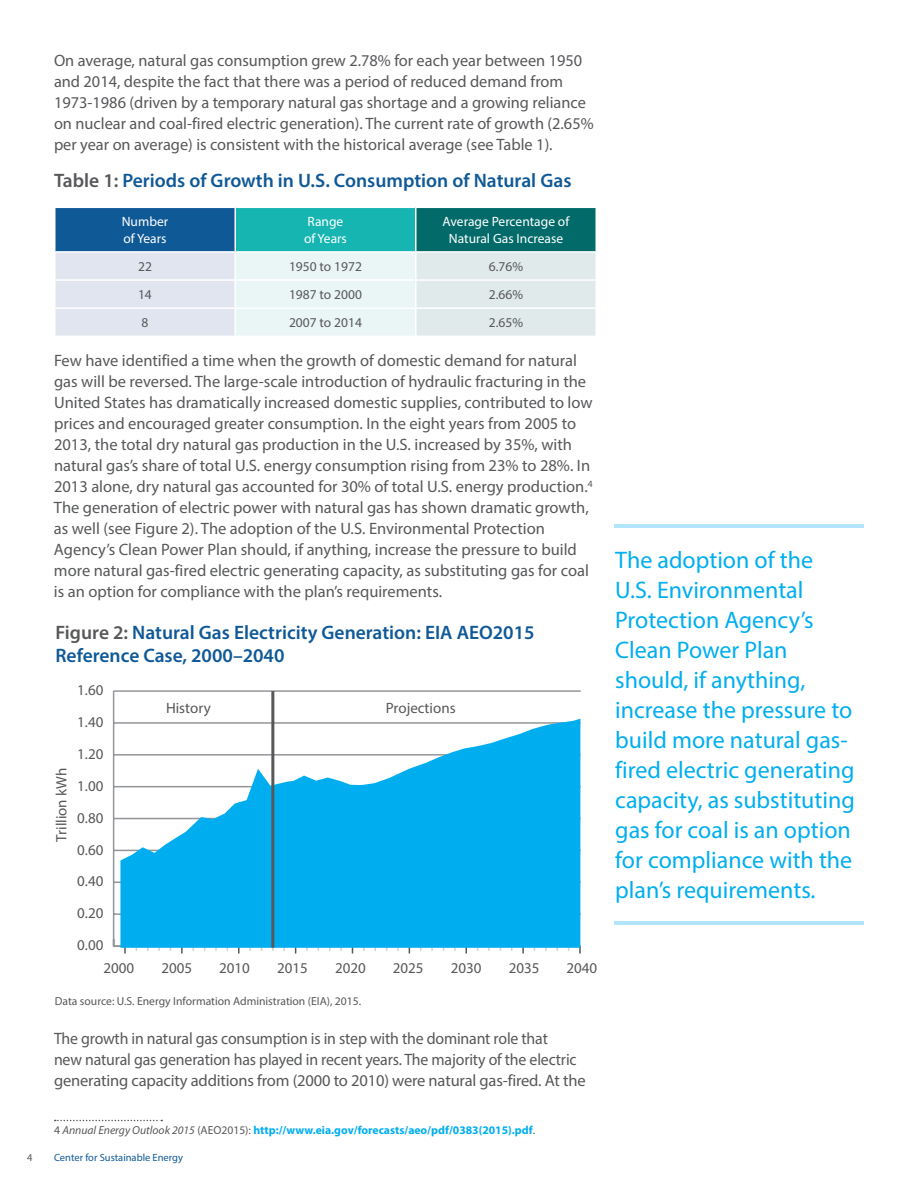
<style>
.page{position:relative;width:918px;height:1188px;background:#fff}
.page>*{position:absolute;margin:0;border:0;box-sizing:border-box;transform-origin:0 0}
.t1{font:24px/30px "Myriad Pro";color:#00aeef}
.t2{font:600 19.5px/22.5px "Myriad Pro";color:#105997}
.t3{font:16.5px/21px "Myriad Pro";color:#57585a}
.t4{font:16.5px/21px "Myriad Pro";color:#57585a;scale:.96 1}
.t5{font:15px/32px "Myriad Pro";color:#57585a;text-align:justify}
.t6{font:13.5px/16.5px "Myriad Pro";color:#fff}
.t7{font:13.5px "Myriad Pro";color:#57585a}
.t8{font:700 11.7px "Myriad Pro";color:#00aeef}
.t9{font:11.7px "Myriad Pro";color:#57585a}
.t10{font:10.5px "Myriad Pro";color:#105997}
.t11{font:10.5px "Myriad Pro";color:#57585a}
.s1{color:#57585a}
.s2{font-weight:400;color:#57585a}
.s3{font-weight:400;font-style:italic;color:#57585a}
</style>
<div class="page">
<svg style="left:55px;top:1120px;width:107px;height:1px"></svg>
<div style="left:55px;top:207px;width:180px;height:45px;background:#105997"></div>
<div style="left:235px;top:207px;width:181px;height:45px;background:#16b5b1"></div>
<div style="left:416px;top:207px;width:180px;height:45px;background:#026b69"></div>
<hr style="left:54px;top:207px;width:181px;height:1px;background:#fff">
<hr style="left:54px;top:208px;width:2px;height:43px;background:#fff">
<hr style="left:235px;top:207px;width:181px;height:1px;background:#fff">
<hr style="left:234px;top:208px;width:2px;height:43px;background:#fff">
<hr style="left:416px;top:207px;width:181px;height:1px;background:#fff">
<hr style="left:415px;top:208px;width:2px;height:43px;background:#fff">
<hr style="left:54px;top:251px;width:181px;height:2px;background:#fff">
<hr style="left:235px;top:251px;width:181px;height:2px;background:#fff">
<hr style="left:416px;top:251px;width:181px;height:2px;background:#fff">
<svg style="left:55px;top:253px;width:541px;height:83px;background:#e4ecf0"></svg>
<svg style="left:124px;top:948px;width:2px;height:6px"></svg>
<svg style="left:181px;top:948px;width:2px;height:6px"></svg>
<svg style="left:465px;top:948px;width:2px;height:6px"></svg>
<svg style="left:522px;top:948px;width:2px;height:6px"></svg>
<svg style="left:579px;top:947px;width:2px;height:7px"></svg>
<hr style="left:113px;top:691px;width:1px;height:255px;background:#939598">
<hr style="left:114px;top:850px;width:467px;height:1px;background:#939598">
<hr style="left:114px;top:818px;width:467px;height:1px;background:#939598">
<hr style="left:114px;top:786px;width:467px;height:1px;background:#939598">
<hr style="left:114px;top:945px;width:467px;height:2px;background:#939598">
<hr style="left:114px;top:913px;width:467px;height:2px;background:#939598">
<hr style="left:114px;top:882px;width:467px;height:1px;background:#939598">
<hr style="left:114px;top:754px;width:467px;height:2px;background:#939598">
<hr style="left:114px;top:722px;width:467px;height:2px;background:#939598">
<hr style="left:114px;top:690px;width:467px;height:2px;background:#939598">
<svg style="left:120px;top:719px;width:460px;height:229px;fill:#00aeef"></svg>
<hr style="left:271px;top:691px;width:3px;height:257px;background:#57585a">
<hr style="left:615px;top:524px;width:249px;height:4px;background:#b3e6fa">
<hr style="left:615px;top:921px;width:249px;height:3px;background:#00aeef">
<p class="t3" style="left:54px;top:50px;width:541px">On average, natural gas consumption grew 2.78% for each year between 1950 and 2014, despite the fact that there was a period of reduced demand from 1973-1986 (driven by a temporary natural gas shortage and a growing reliance on nuclear and coal-fired electric generation). The current rate of growth (2.65% per year on average) is consistent with the historical average (see Table 1).</p>
<p class="t2" style="left:54px;top:169px;width:519px"><span class="s1">Table 1:</span> Periods of Growth in U.S. Consumption of Natural Gas</p>
<p class="t6" style="left:122px;top:213px;width:48px">Number of Years</p>
<p class="t6" style="left:304px;top:213px;width:44px">Range of Years</p>
<p class="t6" style="left:443px;top:213px;width:128px;text-align:center">Average Percentage of<br>Natural Gas Increase</p>
<p class="t7" style="left:138px;top:258px;width:15px">22</p>
<p class="t7" style="left:289px;top:258px;width:74px">1950 to 1972</p>
<p class="t7" style="left:489px;top:258px;width:36px">6.76%</p>
<p class="t7" style="left:138px;top:286px;width:15px">14</p>
<p class="t7" style="left:289px;top:286px;width:74px">1987 to 2000</p>
<p class="t7" style="left:489px;top:286px;width:36px">2.66%</p>
<p class="t7" style="left:142px;top:314px;width:8px">8</p>
<p class="t7" style="left:289px;top:314px;width:74px">2007 to 2014</p>
<p class="t7" style="left:489px;top:314px;width:36px">2.65%</p>
<p class="t3" style="left:54px;top:350px;width:540px">Few have identified a time when the growth of domestic demand for natural gas will be reversed. The large-scale introduction of hydraulic fracturing in the United States has dramatically increased domestic supplies, contributed to low prices and encouraged greater consumption. In the eight years from 2005 to 2013, the total dry natural gas production in the U.S. increased by 35%, with natural gas’s share of total U.S. energy consumption rising from 23% to 28%. In 2013 alone, dry natural gas accounted for 30% of total U.S. energy production.<sup>4<br></sup>The generation of electric power with natural gas has shown dramatic growth, as well (see Figure 2). The adoption of the U.S. Environmental Protection Agency’s Clean Power Plan should, if anything, increase the pressure to build more natural gas-fired electric generating capacity, as substituting gas for coal is an option for compliance with the plan’s requirements.</p>
<p class="t2" style="left:56px;top:621px;width:481px"><span class="s1">Figure 2:</span> Natural Gas Electricity Generation: EIA AEO2015<br>Reference Case, 2000–2040</p>
<p class="t5" style="left:45px;top:842px;width:75px;rotate:-90deg">Trillion kWh</p>
<p class="t5" style="left:77px;top:674px;width:28px">1.60<br>1.40<br>1.20<br>1.00<br>0.80<br>0.60<br>0.40<br>0.20<br>0.00</p>
<p class="t5" style="left:166px;top:692px;width:46px">History</p>
<p class="t5" style="left:386px;top:692px;width:71px">Projections</p>
<p class="t5" style="left:103px;top:952px;width:32px">2000</p>
<p class="t5" style="left:161px;top:952px;width:32px">2005</p>
<p class="t5" style="left:219px;top:952px;width:32px">2010</p>
<p class="t5" style="left:277px;top:952px;width:32px">2015</p>
<p class="t5" style="left:335px;top:952px;width:32px">2020</p>
<p class="t5" style="left:393px;top:952px;width:32px">2025</p>
<p class="t5" style="left:451px;top:952px;width:32px">2030</p>
<p class="t5" style="left:509px;top:952px;width:32px">2035</p>
<p class="t5" style="left:567px;top:952px;width:32px">2040</p>
<p class="t9" style="left:55px;top:993px;width:308px">Data source: U.S. Energy Information Administration (EIA), 2015.</p>
<p class="t4" style="left:54px;top:1028px;width:555px">The growth in natural gas consumption is in step with the dominant role that<br>new natural gas generation has played in recent years. The majority of the electric generating capacity additions from (2000 to 2010) were natural gas-fired. At the</p>
<p class="t8" style="left:54px;top:1122px;width:483px"><span class="s2">4</span> <span class="s3">Annual Energy Outlook 2015</span> <span class="s2">(AEO2015):</span> http://www.eia.gov/forecasts/aeo/pdf/0383(2015).pdf<span class="s2">.</span></p>
<p class="t11" style="left:27px;top:1151px;width:7px">4</p>
<p class="t10" style="left:54px;top:1151px;width:131px">Center for Sustainable Energy</p>
<p class="t1" style="left:615px;top:545px;width:241px">The adoption of the<br>U.S. Environmental<br>Protection Agency’s<br>Clean Power Plan should, if anything, increase the pressure to build more natural gas&shy;fired electric generating capacity, as substituting gas for coal is an option for compliance with the plan’s requirements.</p>
</div>
